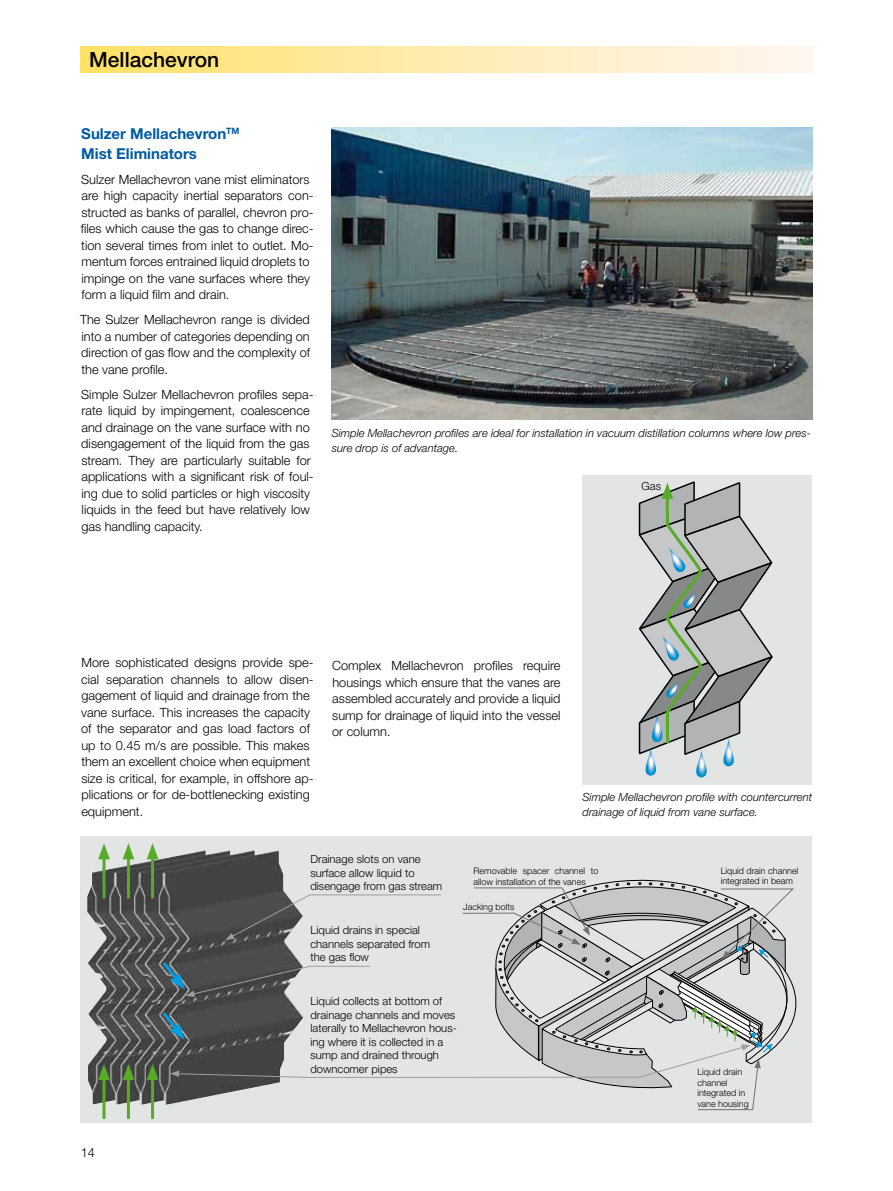
<style>
.page{position:relative;width:893px;height:1191px;background:#fff}
.page>*{position:absolute;margin:0;border:0;box-sizing:border-box;transform-origin:0 0}
.t1{font:500 21px "Helvetica Neue";color:#000}
.t2{font:700 15px/19.5px "Helvetica Neue";color:#005aa1}
.t3{font:300 12.75px/16.5px "Helvetica Neue";color:#000}
.t4{font:300 11.25px/13.5px "Helvetica Neue";color:#000}
.t5{font:italic 300 11.25px/15px "Helvetica Neue";color:#000}
.t6{font:300 9px/10.5px "Helvetica Neue";color:#000}
</style>
<div class="page">
<div style="left:81px;top:837px;width:731px;height:286px;background:#e3e4e4"></div>
<img style="left:87px;top:850px;width:195px;height:254px">
<div style="left:583px;top:475px;width:229px;height:310px;background:#e3e4e4"></div>
<div style="left:81px;top:47px;width:731px;height:25px;background:linear-gradient(to right,#ffe168,#fff6f5)"></div>
<img style="left:332px;top:128px;width:480px;height:292px">
<svg style="left:638px;top:481px;width:135px;height:296px"></svg>
<hr style="left:127px;top:1074px;width:3px;height:45px;background:#57ab27">
<svg style="left:123px;top:1064px;width:11px;height:16px"></svg>
<hr style="left:151px;top:1074px;width:3px;height:45px;background:#57ab27">
<hr style="left:102px;top:1074px;width:3px;height:45px;background:#57ab27">
<svg style="left:98px;top:1064px;width:12px;height:16px"></svg>
<hr style="left:127px;top:853px;width:3px;height:45px;background:#57ab27">
<svg style="left:123px;top:843px;width:11px;height:16px"></svg>
<hr style="left:151px;top:853px;width:3px;height:45px;background:#57ab27">
<svg style="left:147px;top:843px;width:11px;height:16px"></svg>
<hr style="left:103px;top:853px;width:3px;height:45px;background:#57ab27">
<svg style="left:98px;top:843px;width:12px;height:16px"></svg>
<svg style="left:147px;top:871px;width:650px;height:239px"></svg>
<h1 class="t1" style="left:89px;top:47px;width:131px">Mellachevron</h1>
<p class="t2" style="left:81px;top:124px;width:160px">Sulzer Mellachevron<sup>TM<br></sup>Mist Eliminators</p>
<p class="t3" style="left:81px;top:171px;width:234px">Sulzer Mellachevron vane mist eliminators are high capacity inertial separators con&shy;structed as banks of parallel, chevron pro&shy;files which cause the gas to change direc&shy;tion several times from inlet to outlet. Mo&shy;mentum forces entrained liquid droplets to impinge on the vane surfaces where they form a liquid film and drain.</p>
<p class="t3" style="left:80px;top:311px;width:232px;text-align:justify">The Sulzer Mellachevron range is divided into a number of categories depending on direction of gas flow and the complexity of the vane profile.</p>
<p class="t3" style="left:81px;top:386px;width:234px">Simple Sulzer Mellachevron profiles sepa&shy;rate liquid by impingement, coalescence and drainage on the vane surface with no disengagement of the liquid from the gas stream. They are particularly suitable for applications with a significant risk of foul&shy;ing due to solid particles or high viscosity liquids in the feed but have relatively low gas handling capacity.</p>
<p class="t5" style="left:332px;top:426px;width:481px">Simple Mellachevron profiles are ideal for installation in vacuum distillation columns where low pres&shy;sure drop is of advantage.</p>
<p class="t4" style="left:642px;top:479px;width:21px">Gas</p>
<p class="t3" style="left:81px;top:654px;width:234px">More sophisticated designs provide spe&shy;cial separation channels to allow disen&shy;gagement of liquid and drainage from the vane surface. This increases the capacity of the separator and gas load factors of up to 0.45 m/s are possible. This makes them an excellent choice when equipment size is critical, for example, in offshore ap&shy;plications or for de-bottlenecking existing equipment.</p>
<p class="t3" style="left:332px;top:657px;width:230px;text-align:justify">Complex Mellachevron profiles require housings which ensure that the vanes are assembled accurately and provide a liquid sump for drainage of liquid into the vessel or column.</p>
<p class="t4" style="left:310px;top:852px;width:133px">Drainage slots on vane surface allow liquid to disengage from gas stream</p>
<p class="t4" style="left:310px;top:923px;width:121px">Liquid drains in special channels separated from the gas flow</p>
<p class="t4" style="left:310px;top:994px;width:148px">Liquid collects at bottom of drainage channels and moves laterally to Mellachevron hous&shy;ing where it is collected in a sump and drained through downcomer pipes</p>
<p class="t5" style="left:583px;top:789px;width:231px">Simple Mellachevron profile with countercurrent drainage of liquid from vane surface.</p>
<p class="t6" style="left:721px;top:865px;width:79px">Liquid drain channel integrated in beam</p>
<p class="t6" style="left:474px;top:865px;width:126px">Removable spacer channel to allow installation of the vanes</p>
<p class="t6" style="left:463px;top:901px;width:53px">Jacking bolts</p>
<p class="t6" style="left:697px;top:1066px;width:53px">Liquid drain channel integrated in vane housing</p>
<p class="t3" style="left:81px;top:1143px;width:16px">14</p>
</div>
